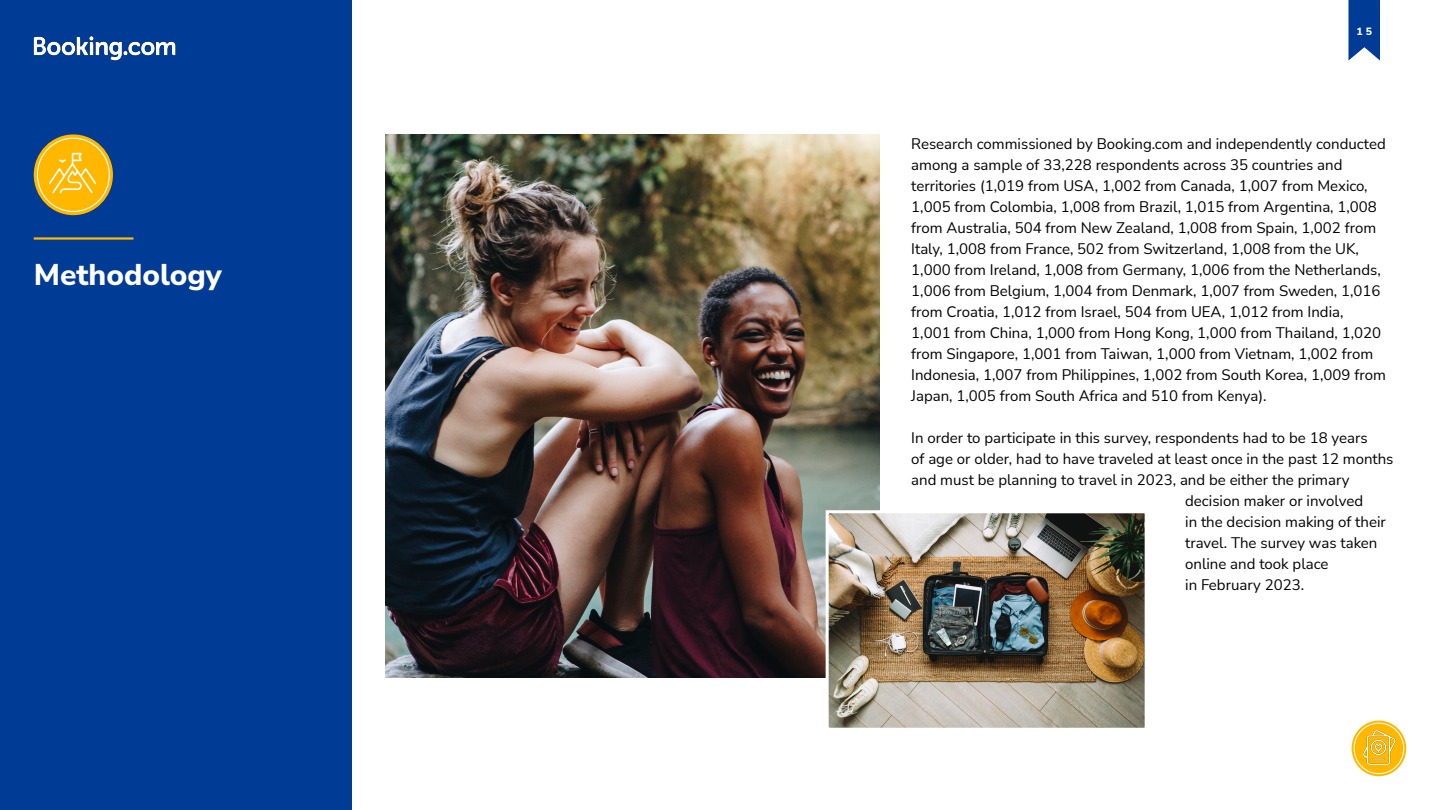
<style>
.page{position:relative;width:1440px;height:810px;background:#fff}
.page>*{position:absolute;margin:0;border:0;box-sizing:border-box;transform-origin:0 0}
.t1{font:800 30px "Nunito Sans";color:#fff}
.Body_copy{font:15px/21px "Nunito Sans";color:#000}
.t2{font:800 10.5px "Nunito Sans";color:#fff}
</style>
<div class="page">
<div style="left:0;top:0;width:352px;height:810px;background:#003b95"></div>
<img style="left:34px;top:36px;width:141px;height:25px">
<svg style="left:1348px;top:0;width:32px;height:61px;background:#2154a2"></svg>
<img style="left:385px;top:134px;width:495px;height:543px">
<hr style="left:34px;top:237px;width:100px;height:3px;background:#ffb700">
<svg style="left:34px;top:134px;width:79px;height:81px"></svg>
<div style="left:37px;top:138px;width:73px;height:74px;border:1px solid #fff;border-radius:50%"></div>
<img style="left:824px;top:509px;width:321px;height:219px">
<svg style="left:1352px;top:721px;width:54px;height:55px"></svg>
<div style="left:1354px;top:723px;width:50px;height:51px;border:1px solid #fff;border-radius:50%"></div>
<img style="left:43px;top:146px;width:62px;height:58px">
<img style="left:1360px;top:729px;width:40px;height:38px">
<p class="t1" style="left:34px;top:254px;width:190px">Methodology</p>
<p class="t2" style="left:1356px;top:24px;width:17px">1 5</p>
<p class="Body_copy" style="left:911px;top:133px;width:476px">Research commissioned by Booking.com and independently conducted among a sample of 33,228 respondents across 35 countries and territories (1,019 from USA, 1,002 from Canada, 1,007 from Mexico, 1,005 from Colombia, 1,008 from Brazil, 1,015 from Argentina, 1,008 from Australia, 504 from New Zealand, 1,008 from Spain, 1,002 from Italy, 1,008 from France, 502 from Switzerland, 1,008 from the UK, 1,000 from Ireland, 1,008 from Germany, 1,006 from the Netherlands, 1,006 from Belgium, 1,004 from Denmark, 1,007 from Sweden, 1,016 from Croatia, 1,012 from Israel, 504 from UEA, 1,012 from India, 1,001 from China, 1,000 from Hong Kong, 1,000 from Thailand, 1,020 from Singapore, 1,001 from Taiwan, 1,000 from Vietnam, 1,002 from Indonesia, 1,007 from Philippines, 1,002 from South Korea, 1,009 from Japan, 1,005 from South Africa and 510 from Kenya).</p>
<p class="Body_copy" style="left:911px;top:427px;width:458px">In order to participate in this survey, respondents had to be 18 years</p>
<p class="Body_copy" style="left:911px;top:448px;width:484px">of age or older, had to have traveled at least once in the past 12 months</p>
<p class="Body_copy" style="left:911px;top:469px;width:440px">and must be planning to travel in 2023, and be either the primary</p>
<p class="Body_copy" style="left:1185px;top:490px;width:179px">decision maker or involved</p>
<p class="Body_copy" style="left:1185px;top:511px;width:202px">in the decision making of their</p>
<p class="Body_copy" style="left:1185px;top:532px;width:194px">travel. The survey was taken</p>
<p class="Body_copy" style="left:1185px;top:553px;width:145px">online and took place</p>
<p class="Body_copy" style="left:1185px;top:574px;width:121px">in February 2023.</p>
</div>
